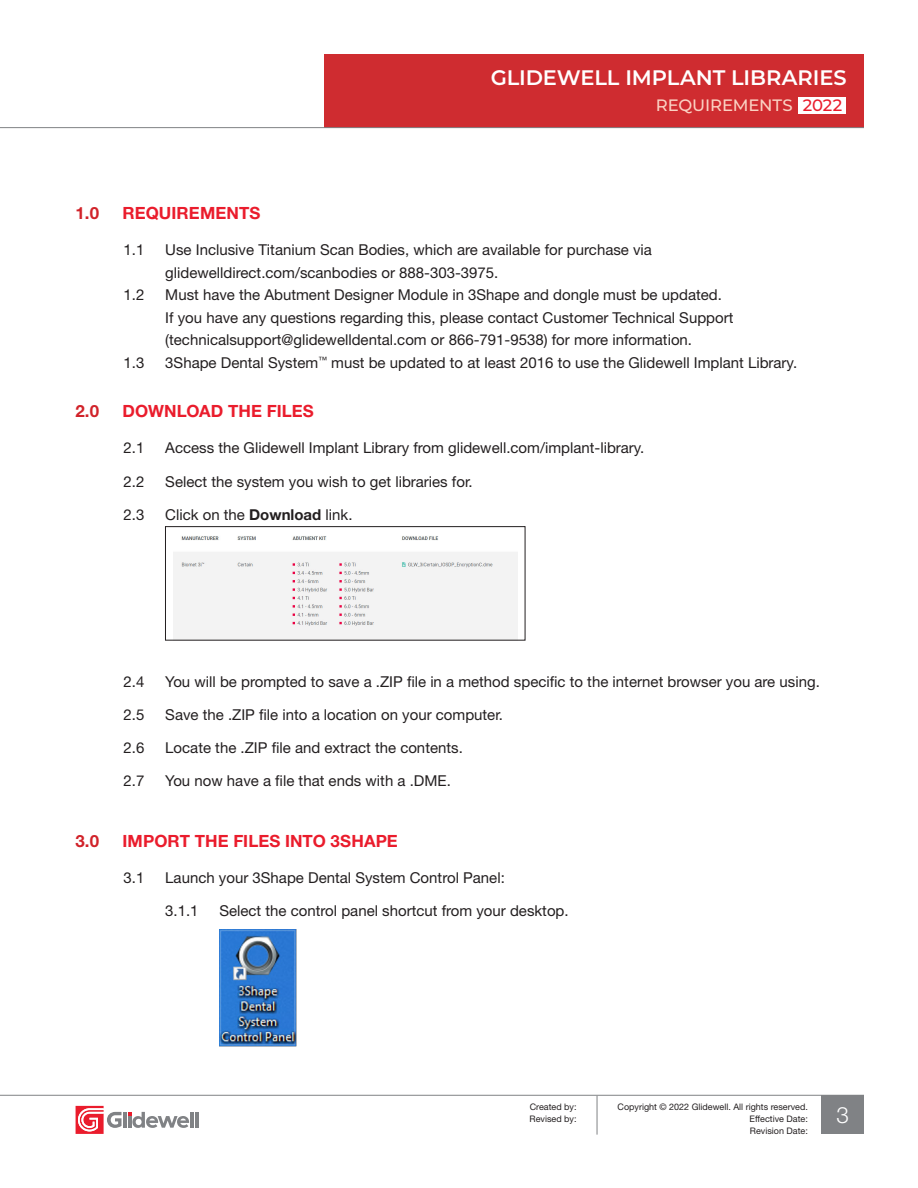
<style>
.page{position:relative;width:918px;height:1188px;background:#fff}
.page>*{position:absolute;margin:0;border:0;box-sizing:border-box;transform-origin:0 0}
.t1{font:300 22.5px "Helvetica Neue LT Std";color:#fff}
.Header_Sections{font:600 21px "Montserrat";letter-spacing:-.005em;color:#fff}
.t2{font:700 16.8px "Helvetica Neue LT Std";letter-spacing:.005em;color:#ea1c2c}
.t3{font:700 16.8px "Helvetica Neue LT Std";color:#d1232a}
.Header_Sections-2{font:500 16.5px "Montserrat";letter-spacing:-.005em;color:#fbd2c3}
.Header_Sections-3{font:500 16.5px "Montserrat";color:#ea1c2c}
.t4{font:15px/22.5px "Helvetica Neue LT Std";color:#231f20}
.t5{font:9px "Helvetica Neue LT Std";color:#231f20}
.s1{font-weight:700}
</style>
<div class="page">
<div style="left:324px;top:54px;width:540px;height:73px;background:#cf2c30"></div>
<div style="left:799px;top:97px;width:47px;height:16px;background:#fff"></div>
<div style="left:821px;top:1095px;width:43px;height:39px;background:#808285"></div>
<hr style="left:597px;top:1096px;width:1px;height:39px;background:#808285">
<hr style="left:195px;top:1112px;width:4px;height:16px;background:#808285">
<hr style="left:190px;top:1112px;width:4px;height:16px;background:#808285">
<hr style="left:123px;top:1112px;width:3px;height:16px;background:#808285">
<svg style="left:76px;top:1106px;width:46px;height:28px"></svg>
<svg style="left:128px;top:1112px;width:61px;height:16px"></svg>
<hr style="left:0;top:1095px;width:864px;height:1px;background:#808285">
<hr style="left:0;top:127px;width:864px;height:1px;background:#808285">
<img style="left:173px;top:536px;width:344px;height:102px">
<div style="left:165px;top:526px;width:360px;height:114px;border:1px solid #231f20"></div>
<img style="left:220px;top:930px;width:77px;height:116px">
<p class="Header_Sections" style="left:491px;top:63px;width:357px">GLIDEWELL IMPLANT LIBRARIES</p>
<p class="Header_Sections-2" style="left:656px;top:93px;width:138px">REQUIREMENTS</p>
<p class="Header_Sections-3" style="left:803px;top:94px;width:41px">2022</p>
<p class="t3" style="left:76px;top:203px;width:25px">1.0</p>
<p class="t2" style="left:123px;top:203px;width:140px">REQUIREMENTS</p>
<p class="t4" style="left:124px;top:239px;width:22px">1.1</p>
<p class="t4" style="left:165px;top:239px;width:488px">Use Inclusive Titanium Scan Bodies, which are available for purchase via glidewelldirect.com/scanbodies or 888-303-3975.</p>
<p class="t4" style="left:124px;top:284px;width:22px">1.2</p>
<p class="t4" style="left:165px;top:284px;width:570px">Must have the Abutment Designer Module in 3Shape and dongle must be updated.<br>If you have any questions regarding this, please contact Customer Technical Support (technicalsupport@glidewelldental.com or 866-791-9538) for more information.</p>
<p class="t4" style="left:124px;top:351px;width:22px">1.3</p>
<p class="t4" style="left:165px;top:351px;width:633px">3Shape Dental System<sup>™</sup> must be updated to at least 2016 to use the Glidewell Implant Library.</p>
<p class="t3" style="left:76px;top:401px;width:25px">2.0</p>
<p class="t2" style="left:123px;top:401px;width:193px">DOWNLOAD THE FILES</p>
<p class="t4" style="left:124px;top:437px;width:22px">2.1</p>
<p class="t4" style="left:165px;top:437px;width:481px">Access the Glidewell Implant Library from glidewell.com/implant-library.</p>
<p class="t4" style="left:124px;top:470px;width:22px">2.2</p>
<p class="t4" style="left:165px;top:470px;width:309px">Select the system you wish to get libraries for.</p>
<p class="t4" style="left:124px;top:503px;width:22px">2.3</p>
<p class="t4" style="left:165px;top:503px;width:189px">Click on the <span class="s1">Download</span> link.</p>
<p class="t4" style="left:124px;top:670px;width:22px">2.4</p>
<p class="t4" style="left:165px;top:670px;width:656px">You will be prompted to save a .ZIP file in a method specific to the internet browser you are using.</p>
<p class="t4" style="left:124px;top:703px;width:22px">2.5</p>
<p class="t4" style="left:165px;top:703px;width:339px">Save the .ZIP file into a location on your computer.</p>
<p class="t4" style="left:124px;top:736px;width:22px">2.6</p>
<p class="t4" style="left:165px;top:736px;width:299px">Locate the .ZIP file and extract the contents.</p>
<p class="t4" style="left:124px;top:770px;width:22px">2.7</p>
<p class="t4" style="left:165px;top:770px;width:287px">You now have a file that ends with a .DME.</p>
<p class="t3" style="left:76px;top:830px;width:25px">3.0</p>
<p class="t2" style="left:123px;top:830px;width:277px">IMPORT THE FILES INTO 3SHAPE</p>
<p class="t4" style="left:124px;top:866px;width:22px">3.1</p>
<p class="t4" style="left:165px;top:866px;width:341px">Launch your 3Shape Dental System Control Panel:</p>
<p class="t4" style="left:165px;top:899px;width:35px">3.1.1</p>
<p class="t4" style="left:219px;top:899px;width:351px">Select the control panel shortcut from your desktop.</p>
<p class="t5" style="left:530px;top:1101px;width:48px">Created by:</p>
<p class="t5" style="left:530px;top:1113px;width:49px">Revised by:</p>
<p class="t5" style="left:618px;top:1101px;width:192px">Copyright © 2022 Glidewell. All rights reserved.</p>
<p class="t5" style="left:750px;top:1113px;width:60px">Effective Date:</p>
<p class="t5" style="left:750px;top:1125px;width:60px">Revision Date:</p>
<p class="t1" style="left:836px;top:1101px;width:14px">3</p>
</div>
